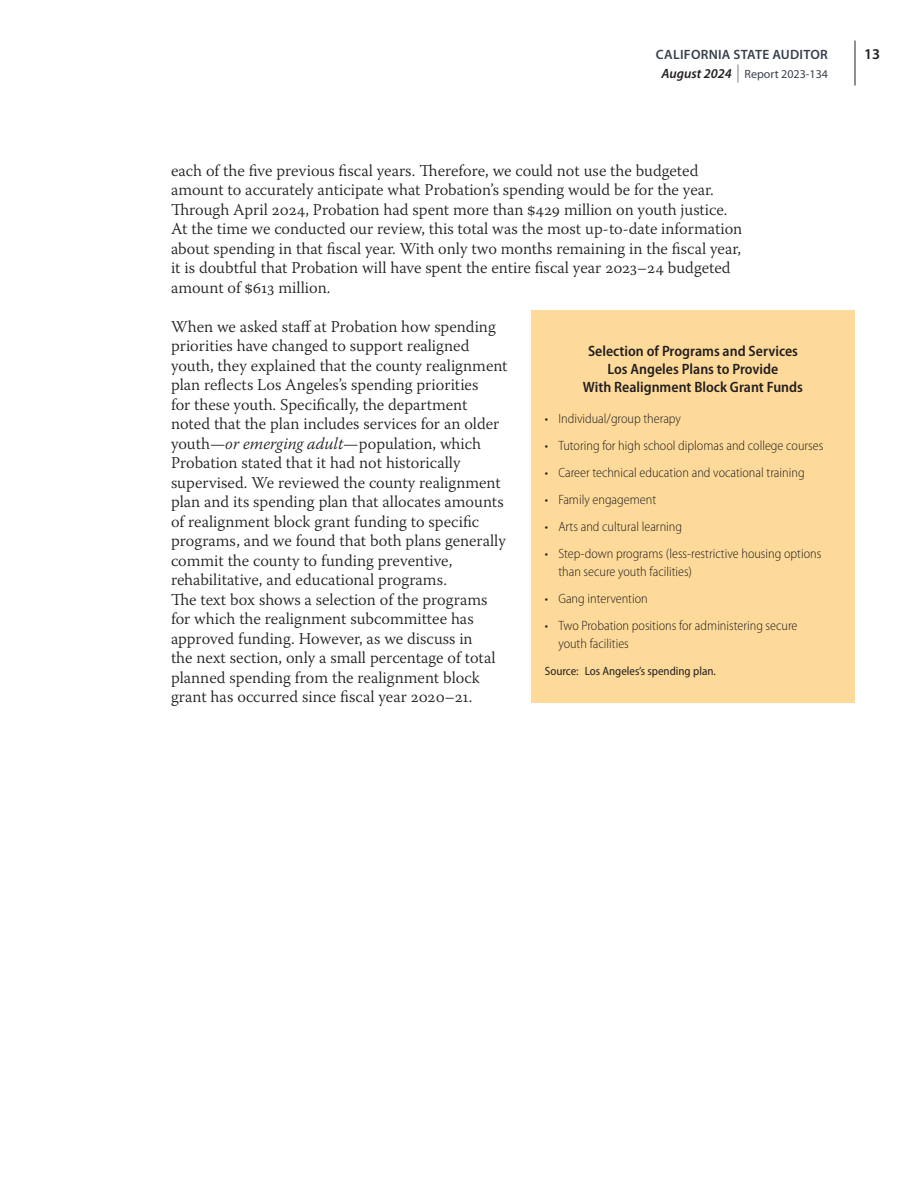
<style>
.page{position:relative;width:918px;height:1188px;background:#fff}
.page>*{position:absolute;margin:0;border:0;box-sizing:border-box;transform-origin:0 0}
.t1{font:300 16.5px/19.5px "Warnock Pro";color:#231f20}
.t2{font:600 semi-condensed 15px/18px "Myriad Pro";color:#231f20;text-align:center}
.t3{font:600 15px "Myriad Pro";color:#231f20}
.t4{font:300 semi-condensed 13.5px/18px "Myriad Pro";color:#231f20}
.t5{font:600 13.5px "Myriad Pro";letter-spacing:.02em;color:#39414e}
.t6{font:semi-condensed 12px "Myriad Pro";color:#231f20}
.t7{font:12px "Myriad Pro";color:#39414e}
.s1{font-weight:600;font-style:italic;font-size:13.5px;color:#231f20}
.s2{font-weight:300;font-size:18px;color:#231f20}
.s3{font-style:italic}
</style>
<div class="page">
<div style="left:531px;top:311px;width:324px;height:392px;background:#fdda99"></div>
<hr style="left:855px;top:40px;width:1px;height:46px;background:#231f20">
<p class="t5" style="left:656px;top:46px;width:173px">CALIFORNIA STATE AUDITOR</p>
<p class="t3" style="left:864px;top:45px;width:18px">13</p>
<p class="t7" style="left:662px;top:67px;width:168px"><span class="s1">August 2024</span> <span class="s2">|</span> Report 2023-134</p>
<p class="t1" style="left:171px;top:160px;width:573px">each of the five previous fiscal years. Therefore, we could not use the budgeted amount to accurately anticipate what Probation’s spending would be for the year.<br>Through April 2024, Probation had spent more than $429 million on youth justice.<br>At the time we conducted our review, this total was the most up-to-date information about spending in that fiscal year. With only two months remaining in the fiscal year, it is doubtful that Probation will have spent the entire fiscal year 2023–24 budgeted amount of $613 million.</p>
<p class="t1" style="left:171px;top:316px;width:338px">When we asked staff at Probation how spending priorities have changed to support realigned youth, they explained that the county realignment plan reflects Los Angeles’s spending priorities<br>for these youth. Specifically, the department noted that the plan includes services for an older youth—<span class="s3">or emerging adult</span>—population, which Probation stated that it had not historically supervised. We reviewed the county realignment plan and its spending plan that allocates amounts of realignment block grant funding to specific programs, and we found that both plans generally commit the county to funding preventive, rehabilitative, and educational programs.<br>The text box shows a selection of the programs for which the realignment subcommittee has approved funding. However, as we discuss in<br>the next section, only a small percentage of total planned spending from the realignment block grant has occurred since fiscal year 2020–21.</p>
<p class="t2" style="left:583px;top:342px;width:222px">Selection of Programs and Services<br>Los Angeles Plans to Provide<br>With Realignment Block Grant Funds</p>
<p class="t4" style="left:545px;top:410px;width:138px">• Individual/group therapy</p>
<p class="t4" style="left:545px;top:437px;width:280px">• Tutoring for high school diplomas and college courses</p>
<p class="t4" style="left:545px;top:464px;width:261px">• Career technical education and vocational training</p>
<p class="t4" style="left:545px;top:491px;width:113px">• Family engagement</p>
<p class="t4" style="left:545px;top:518px;width:139px">• Arts and cultural learning</p>
<p class="t4" style="left:558px;top:545px;width:264px;text-indent:-14px">• Step-down programs (less-restrictive housing options than secure youth facilities)</p>
<p class="t4" style="left:545px;top:590px;width:104px">• Gang intervention</p>
<p class="t4" style="left:558px;top:617px;width:241px;text-indent:-14px">• Two Probation positions for administering secure youth facilities</p>
<p class="t6" style="left:545px;top:665px;width:173px">Source: Los Angeles’s spending plan.</p>
</div>
